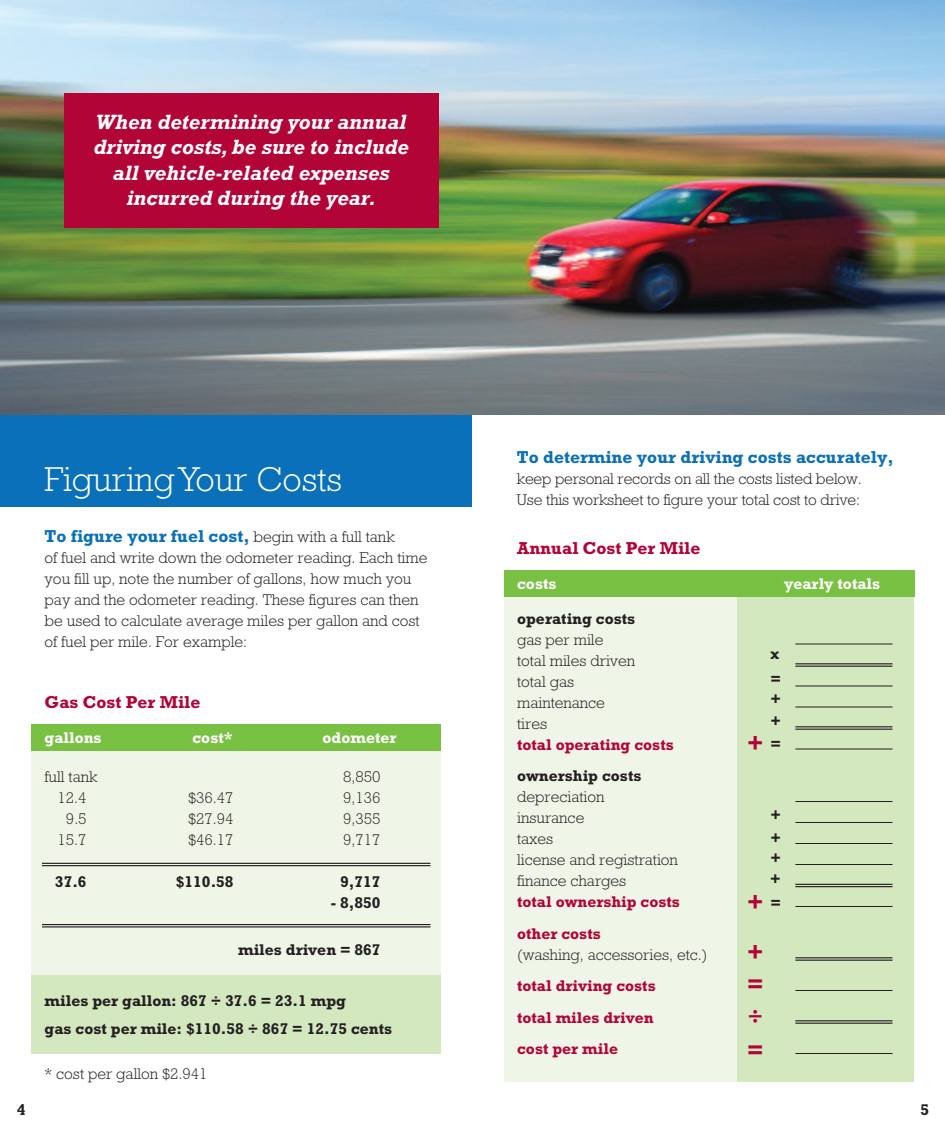
<style>
.page{position:relative;width:945px;height:1134px;background:#fff}
.page>*{position:absolute;margin:0;border:0;box-sizing:border-box;transform-origin:0 0}
.t1{font:300 35px "Rockwell";color:#fff}
.t2{font:700 31.5px "Adobe Garamond";color:#b30437}
.t3{font:700 24.5px/49.9px "Rockwell";color:#b30437}
.t4{font:italic 700 21px/25.2px "Rockwell";color:#fff;text-align:center}
.t5{font:700 17.5px "Rockwell";color:#0970b9}
.t6{font:700 17.5px "Rockwell";color:#b30437}
.t7{font:300 15.75px/21px "Rockwell";color:#231f20}
.t8{font:700 15.75px/28px "Rockwell";color:#231f20}
.t9{font:700 15.75px/31.5px "Rockwell";color:#b30437}
.t10{font:700 15.75px "Rockwell";color:#fff}
.s1{font-weight:300;font-size:15.75px;color:#231f20}
</style>
<div class="page">
<div style="left:0;top:410px;width:472px;height:97px;background:#0970b9"></div>
<img style="left:0;top:0;width:945px;height:415px">
<div style="left:65px;top:93px;width:374px;height:135px;background:#b30437"></div>
<div style="left:32px;top:728px;width:409px;height:275px;background:#eff6e8"></div>
<div style="left:32px;top:975px;width:409px;height:79px;background:#d4e8c0"></div>
<div style="left:32px;top:724px;width:409px;height:27px;background:#79c142"></div>
<div style="left:504px;top:575px;width:409px;height:507px;background:#eff6e8"></div>
<div style="left:737px;top:595px;width:177px;height:487px;background:#d4e8c0"></div>
<hr style="left:42px;top:863px;width:388px;height:1px;background:#231f20">
<hr style="left:42px;top:865px;width:388px;height:1px;background:#231f20">
<hr style="left:42px;top:924px;width:388px;height:1px;background:#231f20">
<hr style="left:42px;top:926px;width:388px;height:1px;background:#231f20">
<div style="left:504px;top:570px;width:410px;height:27px;background:#79c142"></div>
<hr style="left:795px;top:644px;width:97px;height:1px;background:#231f20">
<hr style="left:795px;top:663px;width:97px;height:1px;background:#231f20">
<hr style="left:795px;top:666px;width:97px;height:1px;background:#231f20">
<hr style="left:795px;top:686px;width:97px;height:1px;background:#231f20">
<hr style="left:795px;top:707px;width:97px;height:1px;background:#231f20">
<hr style="left:795px;top:726px;width:97px;height:1px;background:#231f20">
<hr style="left:795px;top:729px;width:97px;height:1px;background:#231f20">
<hr style="left:795px;top:749px;width:97px;height:1px;background:#231f20">
<hr style="left:795px;top:801px;width:97px;height:1px;background:#231f20">
<hr style="left:795px;top:822px;width:97px;height:1px;background:#231f20">
<hr style="left:795px;top:843px;width:97px;height:1px;background:#231f20">
<hr style="left:795px;top:864px;width:97px;height:1px;background:#231f20">
<hr style="left:795px;top:884px;width:97px;height:1px;background:#231f20">
<hr style="left:795px;top:886px;width:97px;height:1px;background:#231f20">
<hr style="left:795px;top:906px;width:97px;height:1px;background:#231f20">
<hr style="left:795px;top:957px;width:97px;height:1px;background:#231f20">
<hr style="left:795px;top:960px;width:97px;height:1px;background:#231f20">
<hr style="left:795px;top:990px;width:97px;height:1px;background:#231f20">
<hr style="left:795px;top:1020px;width:97px;height:1px;background:#231f20">
<hr style="left:795px;top:1023px;width:97px;height:1px;background:#231f20">
<hr style="left:795px;top:1053px;width:97px;height:1px;background:#231f20">
<h3 class="t4" style="left:93px;top:112px;width:317px">When determining your annual driving costs, be sure to include all vehicle-related expenses incurred during the year.</h3>
<h1 class="t1" style="left:45px;top:467px;width:299px">FiguringYour Costs</h1>
<p class="t5" style="left:45px;top:530px;width:351px">To figure your fuel cost, <span class="s1">begin with a full tank</span></p>
<p class="t7" style="left:45px;top:548px;width:384px">of fuel and write down the odometer reading. Each time you fill up, note the number of gallons, how much you pay and the odometer reading. These figures can then be used to calculate average miles per gallon and cost of fuel per mile. For example:</p>
<p class="t6" style="left:45px;top:696px;width:157px">Gas Cost Per Mile</p>
<p class="t10" style="left:45px;top:732px;width:59px">gallons</p>
<p class="t10" style="left:192px;top:732px;width:42px">cost*</p>
<p class="t10" style="left:323px;top:732px;width:76px">odometer</p>
<p class="t7" style="left:45px;top:767px;width:54px">full tank</p>
<p class="t7" style="left:343px;top:767px;width:39px">8,850</p>
<p class="t7" style="left:58px;top:788px;width:31px">12.4</p>
<p class="t7" style="left:188px;top:788px;width:47px">$36.47</p>
<p class="t7" style="left:343px;top:788px;width:39px">9,136</p>
<p class="t7" style="left:66px;top:809px;width:22px">9.5</p>
<p class="t7" style="left:188px;top:809px;width:47px">$27.94</p>
<p class="t7" style="left:343px;top:809px;width:39px">9,355</p>
<p class="t7" style="left:58px;top:830px;width:31px">15.7</p>
<p class="t7" style="left:188px;top:830px;width:47px">$46.17</p>
<p class="t7" style="left:343px;top:830px;width:39px">9,717</p>
<p class="t8" style="left:55px;top:869px;width:33px">37.6</p>
<p class="t8" style="left:176px;top:869px;width:59px">$110.58</p>
<p class="t8" style="left:340px;top:869px;width:42px">9,717</p>
<p class="t8" style="left:331px;top:890px;width:51px">- 8,850</p>
<p class="t8" style="left:238px;top:937px;width:144px">miles driven = 867</p>
<p class="t8" style="left:45px;top:988px;width:349px">miles per gallon: 867 ÷ 37.6 = 23.1 mpg<br>gas cost per mile: $110.58 ÷ 867 = 12.75 cents</p>
<p class="t7" style="left:45px;top:1065px;width:165px">* cost per gallon $2.941</p>
<p class="t5" style="left:517px;top:451px;width:378px">To determine your driving costs accurately,</p>
<p class="t7" style="left:517px;top:469px;width:346px">keep personal records on all the costs listed below.<br>Use this worksheet to figure your total cost to drive:</p>
<p class="t6" style="left:517px;top:542px;width:185px">Annual Cost Per Mile</p>
<p class="t10" style="left:517px;top:578px;width:41px">costs</p>
<p class="t10" style="left:784px;top:578px;width:98px">yearly totals</p>
<p class="t8" style="left:517px;top:606px;width:120px">operating costs</p>
<p class="t7" style="left:517px;top:630px;width:120px">gas per mile total miles driven total gas maintenance tires</p>
<p class="t9" style="left:517px;top:730px;width:158px">total operating costs</p>
<p class="t8" style="left:517px;top:763px;width:126px">ownership costs</p>
<p class="t7" style="left:517px;top:788px;width:162px">depreciation<br>insurance<br>taxes<br>license and registration finance charges</p>
<p class="t9" style="left:517px;top:888px;width:164px">total ownership costs other costs</p>
<p class="t7" style="left:517px;top:945px;width:192px">(washing, accessories, etc.)</p>
<p class="t9" style="left:517px;top:972px;width:140px">total driving costs total miles driven cost per mile</p>
<p class="t8" style="left:771px;top:642px;width:10px">x</p>
<p class="t8" style="left:771px;top:689px;width:12px;line-height:21.9px">+ +</p>
<p class="t8" style="left:770px;top:666px;width:12px">=</p>
<h3 class="t3" style="left:747px;top:720px;width:18px">+</h3>
<p class="t8" style="left:770px;top:731px;width:12px">=</p>
<p class="t8" style="left:770px;top:805px;width:12px;line-height:23.1px">+ +</p>
<p class="t8" style="left:770px;top:849px;width:12px;line-height:20.7px">+ +</p>
<h3 class="t3" style="left:747px;top:879px;width:18px">+ +</h3>
<p class="t8" style="left:770px;top:890px;width:12px">=</p>
<h3 class="t3" style="left:747px;top:962px;width:18px">=</h3>
<h2 class="t2" style="left:747px;top:1000px;width:18px">÷</h2>
<h3 class="t3" style="left:747px;top:1027px;width:18px">=</h3>
<p class="t8" style="left:17px;top:1097px;width:10px">4</p>
<p class="t8" style="left:921px;top:1097px;width:10px">5</p>
</div>
